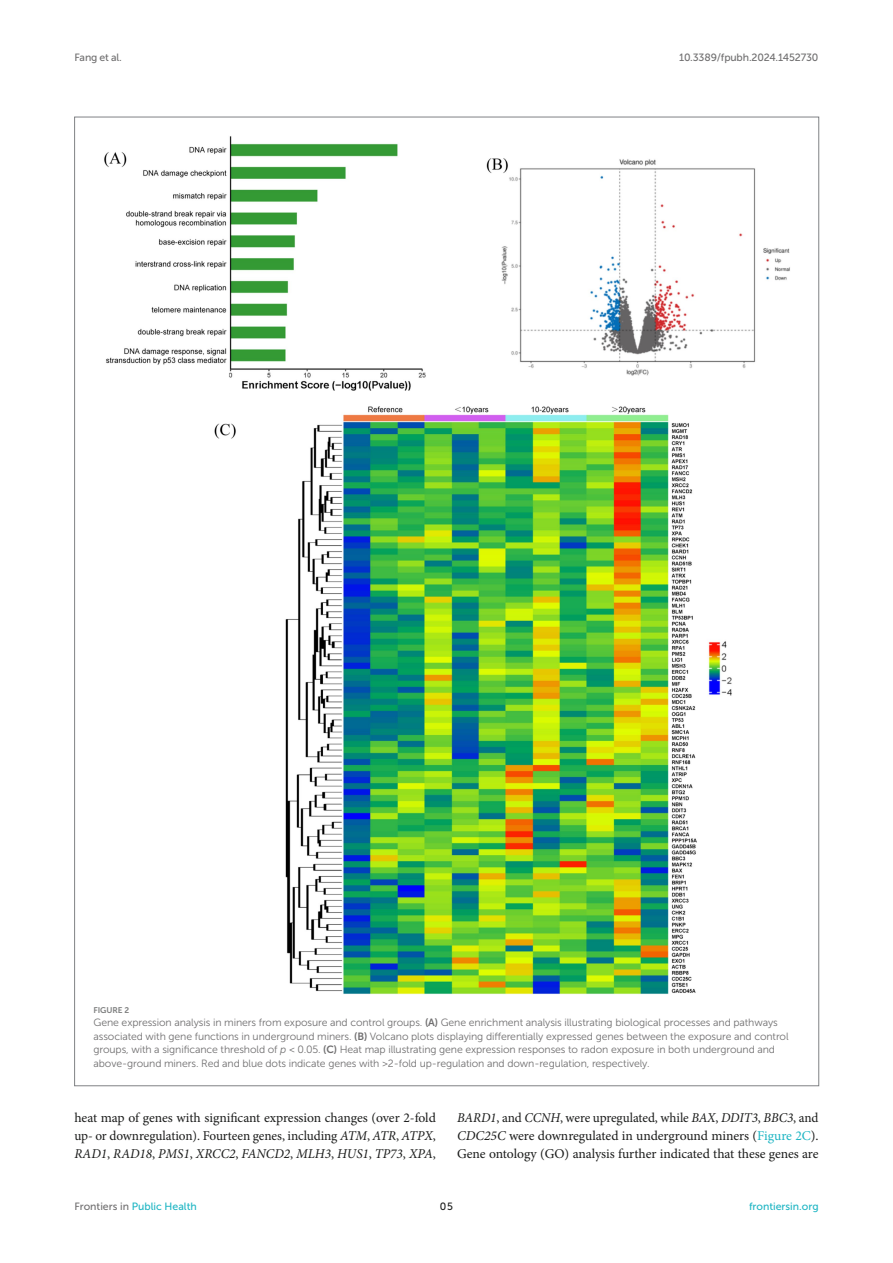
<style>
.page{position:relative;width:893px;height:1263px;background:#fff}
.page>*{position:absolute;margin:0;border:0;box-sizing:border-box;transform-origin:0 0}
.TEXT{font:13.5px/18px "Minion Pro";letter-spacing:-.005em;color:#1b1c1b;text-align:justify}
.FIG_LEG{font:10.5px/13.5px "Museo Sans 300";letter-spacing:-.01em;color:#706f70}
.t1{font:10.5px "Museo Sans 500";color:#1db5c3}
.t2{font:10.5px "Museo Sans 500";letter-spacing:-.015em;color:#706f70}
.t3{font:10.5px "Museo Sans 500";color:#1b1c1b}
.FIG_HD{font:8.25px "Museo Sans 700";letter-spacing:-.01em;color:#7e7f7f}
.s1{font-family:"Museo Sans 700"}
.s2{font-style:italic}
.s3{color:#1db5c3}
.s4{color:#706f70}
</style>
<div class="page">
<img style="left:104px;top:136px;width:686px;height:858px">
<p class="t2" style="left:74px;top:51px;width:49px">Fang et al.</p>
<p class="t2" style="left:679px;top:51px;width:141px">10.3389/fpubh.2024.1452730</p>
<p class="FIG_HD" style="left:94px;top:1005px;width:37px">FIGURE 2</p>
<p class="FIG_LEG" style="left:94px;top:1016px;width:697px">Gene expression analysis in miners from exposure and control groups. <span class="s1">(A)</span> Gene enrichment analysis illustrating biological processes and pathways associated with gene functions in underground miners. <span class="s1">(B)</span> Volcano plots displaying differentially expressed genes between the exposure and control groups, with a significance threshold of <span class="s2">p</span> &lt; 0.05. <span class="s1">(C)</span> Heat map illustrating gene expression responses to radon exposure in both underground and above-ground miners. Red and blue dots indicate genes with &gt;2-fold up-regulation and down-regulation, respectively.</p>
<p class="TEXT" style="left:74px;top:1109px;width:363px">heat map of genes with significant expression changes (over 2-fold up- or downregulation). Fourteen genes, including <span class="s2">ATM</span>, <span class="s2">ATR</span>, <span class="s2">ATPX</span>, <span class="s2">RAD1</span>, <span class="s2">RAD18</span>, <span class="s2">PMS1</span>, <span class="s2">XRCC2</span>, <span class="s2">FANCD2</span>, <span class="s2">MLH3</span>, <span class="s2">HUS1</span>, <span class="s2">TP73</span>, <span class="s2">XPA</span>,</p>
<p class="TEXT" style="left:457px;top:1109px;width:363px"><span class="s2">BARD1</span>, and <span class="s2">CCNH</span>, were upregulated, while <span class="s2">BAX</span>, <span class="s2">DDIT3</span>, <span class="s2">BBC3</span>, and <span class="s2">CDC25C</span> were downregulated in underground miners (<span class="s3">Figure 2C</span>).<br>Gene ontology (GO) analysis further indicated that these genes are</p>
<p class="t1" style="left:74px;top:1200px;width:124px"><span class="s4">Frontiers in</span> Public Health</p>
<p class="t3" style="left:440px;top:1200px;width:14px">05</p>
<p class="t1" style="left:749px;top:1200px;width:71px">frontiersin.org</p>
</div>
